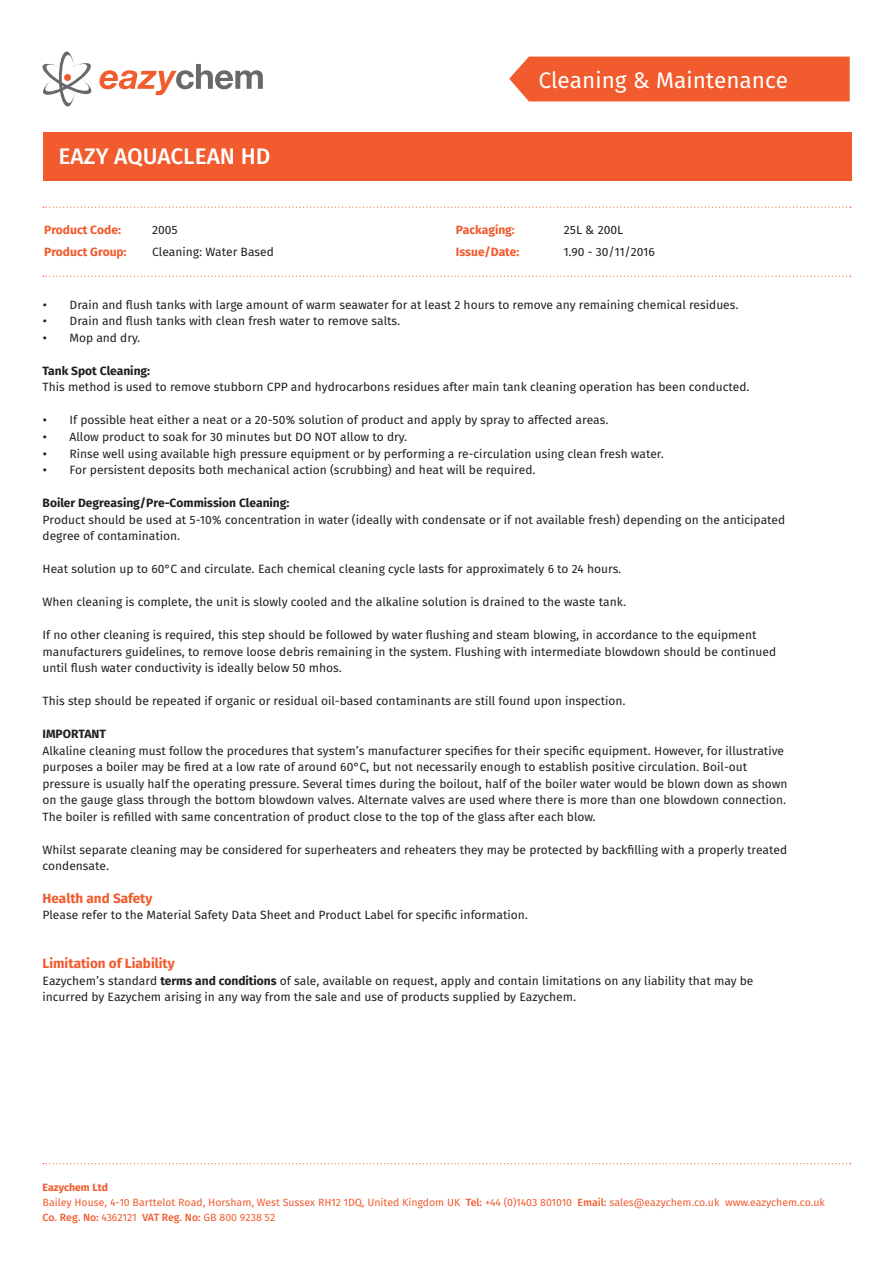
<style>
.page{position:relative;width:893px;height:1263px;background:#fff}
.page>*{position:absolute;margin:0;border:0;box-sizing:border-box;transform-origin:0 0}
.t1{font:22.5px "Fira Sans OT";color:#fff}
.t2{font:22.5px "Fira Sans OT Medium";color:#fff}
.t3{font:700 13.5px "Fira Sans OT";color:#f15b2e}
.t4{font:12px/16.5px "Fira Sans OT";color:#231f20}
.t5{font:700 12px "Fira Sans OT";color:#231f20}
.t6{font:700 12px "Fira Sans OT";color:#f15b2e}
.t7{font:10.5px/15px "Fira Sans OT";color:#f15b2e}
.s1{font-weight:700}
.s2{font-family:"Fira Sans OT Medium"}
</style>
<div class="page">
<div style="left:43px;top:133px;width:809px;height:48px;background:#f15b2e"></div>
<svg style="left:42px;top:51px;width:50px;height:56px"></svg>
<svg style="left:100px;top:64px;width:163px;height:31px"></svg>
<div style="left:509px;top:57px;width:341px;height:44px;background:#f15b2e"></div>
<svg style="left:43px;top:207px;width:808px;height:1px"></svg>
<svg style="left:43px;top:276px;width:808px;height:1px"></svg>
<svg style="left:43px;top:1163px;width:808px;height:1px"></svg>
<p class="t2" style="left:58px;top:140px;width:214px">EAZY AQUACLEAN HD</p>
<p class="t6" style="left:44px;top:221px;width:78px">Product Code:</p>
<p class="t4" style="left:152px;top:222px;width:27px">2005</p>
<p class="t6" style="left:44px;top:244px;width:84px">Product Group:</p>
<p class="t4" style="left:152px;top:245px;width:123px">Cleaning: Water Based</p>
<p class="t1" style="left:538px;top:64px;width:251px">Cleaning &amp; Maintenance</p>
<p class="t6" style="left:456px;top:221px;width:61px">Packaging:</p>
<p class="t4" style="left:564px;top:222px;width:61px">25L &amp; 200L</p>
<p class="t6" style="left:456px;top:244px;width:65px">Issue/Date:</p>
<p class="t4" style="left:564px;top:245px;width:92px">1.90 - 30/11/2016</p>
<p class="t4" style="left:43px;top:297px;width:698px">• Drain and flush tanks with large amount of warm seawater for at least 2 hours to remove any remaining chemical residues.</p>
<p class="t4" style="left:43px;top:314px;width:359px">• Drain and flush tanks with clean fresh water to remove salts.</p>
<p class="t4" style="left:43px;top:330px;width:99px">• Mop and dry.</p>
<p class="t5" style="left:43px;top:362px;width:109px">Tank Spot Cleaning:</p>
<p class="t4" style="left:43px;top:380px;width:709px">This method is used to remove stubborn CPP and hydrocarbons residues after main tank cleaning operation has been conducted.</p>
<p class="t4" style="left:43px;top:413px;width:567px">• If possible heat either a neat or a 20-50% solution of product and apply by spray to affected areas.</p>
<p class="t4" style="left:43px;top:429px;width:366px">• Allow product to soak for 30 minutes but DO NOT allow to dry.</p>
<p class="t4" style="left:43px;top:446px;width:623px">• Rinse well using available high pressure equipment or by performing a re-circulation using clean fresh water.</p>
<p class="t4" style="left:43px;top:462px;width:495px">• For persistent deposits both mechanical action (scrubbing) and heat will be required.</p>
<p class="t5" style="left:43px;top:494px;width:249px">Boiler Degreasing/Pre-Commission Cleaning:</p>
<p class="t4" style="left:43px;top:512px;width:744px">Product should be used at 5-10% concentration in water (ideally with condensate or if not available fresh) depending on the anticipated degree of contamination.</p>
<p class="t4" style="left:43px;top:561px;width:580px">Heat solution up to 60°C and circulate. Each chemical cleaning cycle lasts for approximately 6 to 24 hours.</p>
<p class="t4" style="left:43px;top:594px;width:585px">When cleaning is complete, the unit is slowly cooled and the alkaline solution is drained to the waste tank.</p>
<p class="t4" style="left:43px;top:627px;width:735px">If no other cleaning is required, this step should be followed by water flushing and steam blowing, in accordance to the equipment manufacturers guidelines, to remove loose debris remaining in the system. Flushing with intermediate blowdown should be continued until flush water conductivity is ideally below 50 mhos.</p>
<p class="t4" style="left:43px;top:693px;width:585px">This step should be repeated if organic or residual oil-based contaminants are still found upon inspection.</p>
<p class="t5" style="left:43px;top:725px;width:65px">IMPORTANT</p>
<p class="t4" style="left:43px;top:743px;width:747px">Alkaline cleaning must follow the procedures that system’s manufacturer specifies for their specific equipment. However, for illustrative purposes a boiler may be fired at a low rate of around 60°C, but not necessarily enough to establish positive circulation. Boil-out pressure is usually half the operating pressure. Several times during the boilout, half of the boiler water would be blown down as shown on the gauge glass through the bottom blowdown valves. Alternate valves are used where there is more than one blowdown connection.<br>The boiler is refilled with same concentration of product close to the top of the glass after each blow.</p>
<p class="t4" style="left:43px;top:842px;width:746px">Whilst separate cleaning may be considered for superheaters and reheaters they may be protected by backfilling with a properly treated condensate.</p>
<p class="t3" style="left:43px;top:888px;width:111px">Health and Safety</p>
<p class="t4" style="left:43px;top:908px;width:487px">Please refer to the Material Safety Data Sheet and Product Label for specific information.</p>
<p class="t3" style="left:43px;top:954px;width:134px">Limitation of Liability</p>
<p class="t4" style="left:43px;top:973px;width:712px">Eazychem’s standard <span class="s1">terms and conditions</span> of sale, available on request, apply and contain limitations on any liability that may be incurred by Eazychem arising in any way from the sale and use of products supplied by Eazychem.</p>
<p class="t7" style="left:43px;top:1180px;width:784px"><span class="s1">Eazychem Ltd<br></span>Bailey House, 4-10 Barttelot Road, Horsham, West Sussex RH12 1DQ, United Kingdom UK <span class="s2">Tel:</span> +44 (0)1403 801010 <span class="s2">Email:</span> sales@eazychem.co.uk www.eazychem.co.uk<br><span class="s2">Co. Reg. No:</span> 4362121 <span class="s2">VAT Reg. No:</span> GB 800 9238 52</p>
</div>
